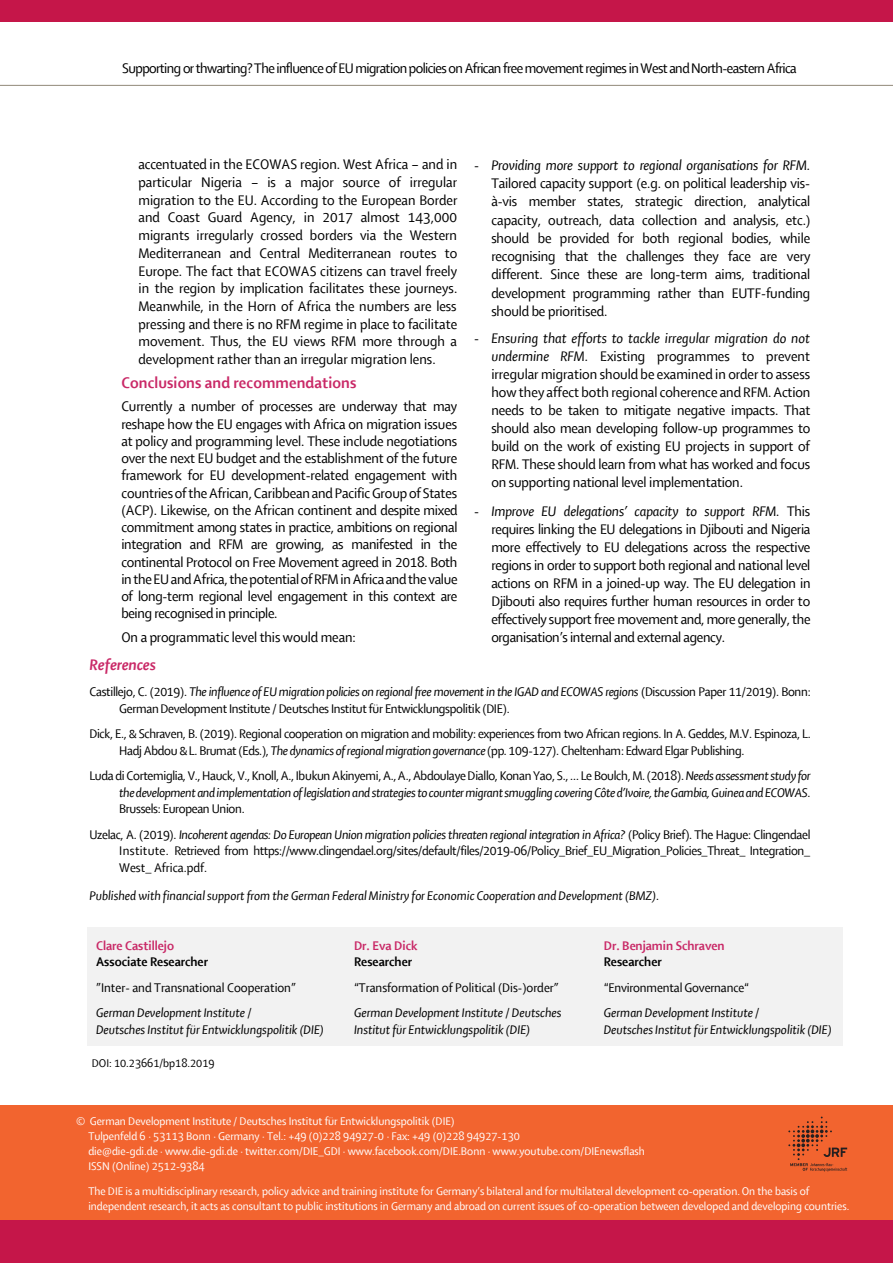
<style>
.page{position:relative;width:893px;height:1263px;background:#fff}
.page>*{position:absolute;margin:0;border:0;box-sizing:border-box;transform-origin:0 0}
.t1{font:16.5px "Shaker RB";letter-spacing:.005em;color:#c92967}
.t2{font:16.5px "Shaker RBI";color:#c92967}
.t3{font:15px/18px "Shaker R";letter-spacing:-.015em;color:#000;text-align:justify}
.t4{font:15px "Shaker RI";letter-spacing:-.005em;color:#000}
.t5{font:15px "Shaker R";letter-spacing:-.035em;color:#000}
.t6{font:13.5px/25.3px "Shaker R";letter-spacing:-.02em;color:#000}
.t7{font:13.5px "Shaker RI";letter-spacing:-.025em;color:#000}
.t8{font:13.5px/16.5px "Shaker RI";letter-spacing:-.005em;color:#000}
.t9{font:13.5px "Shaker R";color:#000}
.t10{font:13.5px "Shaker RB";color:#c92967}
.t11{font:13.5px "Shaker RB";color:#000}
.t12{font:12px/15px "Shaker R";color:#fff}
.t13{font:12px "Shaker R";letter-spacing:-.005em;color:#000}
.s1{font-family:"Shaker R"}
.s2{font-family:"Shaker RI"}
</style>
<div class="page">
<div style="left:0;top:0;width:893px;height:21px;background:#c51649"></div>
<hr style="left:0;top:85px;width:893px;height:1px;background:#9f988a">
<div style="left:0;top:1106px;width:893px;height:115px;background:#f2642f"></div>
<div style="left:0;top:1220px;width:893px;height:43px;background:#c51649"></div>
<svg style="left:788px;top:1116px;width:59px;height:55px"></svg>
<div style="left:88px;top:928px;width:258px;height:118px;background:#f2f2f2"></div>
<div style="left:346px;top:928px;width:250px;height:118px;background:#f2f2f2"></div>
<div style="left:596px;top:928px;width:247px;height:118px;background:#f2f2f2"></div>
<p class="t5" style="left:122px;top:60px;width:676px">Supporting or thwarting? The influence of EU migration policies on African free movement regimes in West and North-eastern Africa</p>
<p class="t3" style="left:139px;top:156px;width:320px">accentuated in the ECOWAS region. West Africa – and in particular Nigeria – is a major source of irregular migration to the EU. According to the European Border and Coast Guard Agency, in 2017 almost 143,000 migrants irregularly crossed borders via the Western Mediterranean and Central Mediterranean routes to Europe. The fact that ECOWAS citizens can travel freely in the region by implication facilitates these journeys.<br>Meanwhile, in the Horn of Africa the numbers are less pressing and there is no RFM regime in place to facilitate movement. Thus, the EU views RFM more through a development rather than an irregular migration lens.</p>
<p class="t1" style="left:121px;top:374px;width:237px">Conclusions and recommendations</p>
<p class="t3" style="left:121px;top:398px;width:338px;line-height:17.2px">Currently a number of processes are underway that may reshape how the EU engages with Africa on migration issues at policy and programming level. These include negotiations over the next EU budget and the establishment of the future framework for EU development-related engagement with countries of the African, Caribbean and Pacific Group of States (ACP). Likewise, on the African continent and despite mixed commitment among states in practice, ambitions on regional integration and RFM are growing, as manifested in the continental Protocol on Free Movement agreed in 2018. Both in the EU and Africa, the potential of RFM in Africa and the value of long-term regional level engagement in this context are being recognised in principle.</p>
<p class="t3" style="left:121px;top:628px;width:236px">On a programmatic level this would mean:</p>
<p class="t4" style="left:474px;top:157px;width:337px"><span class="s1">-</span> Providing more support to regional organisations for RFM.</p>
<p class="t3" style="left:491px;top:174px;width:320px">Tailored capacity support (e.g. on political leadership vis&shy;à-vis member states, strategic direction, analytical capacity, outreach, data collection and analysis, etc.) should be provided for both regional bodies, while recognising that the challenges they face are very different. Since these are long-term aims, traditional development programming rather than EUTF-funding should be prioritised.</p>
<p class="t4" style="left:474px;top:331px;width:337px"><span class="s1">-</span> Ensuring that efforts to tackle irregular migration do not</p>
<p class="t3" style="left:491px;top:348px;width:320px"><span class="s2">undermine RFM.</span> Existing programmes to prevent irregular migration should be examined in order to assess how they affect both regional coherence and RFM. Action needs to be taken to mitigate negative impacts. That should also mean developing follow-up programmes to build on the work of existing EU projects in support of RFM. These should learn from what has worked and focus on supporting national level implementation.</p>
<p class="t4" style="left:474px;top:503px;width:337px"><span class="s1">-</span> Improve EU delegations’ capacity to support RFM. <span class="s1">This</span></p>
<p class="t3" style="left:491px;top:520px;width:321px">requires linking the EU delegations in Djibouti and Nigeria more effectively to EU delegations across the respective regions in order to support both regional and national level actions on RFM in a joined-up way. The EU delegation in Djibouti also requires further human resources in order to effectively support free movement and, more generally, the organisation’s internal and external agency.</p>
<p class="t2" style="left:90px;top:656px;width:68px">References</p>
<p class="t7" style="left:90px;top:685px;width:723px"><span class="s1">Castillejo, C. (2019).</span> The influence of EU migration policies on regional free movement in the IGAD and ECOWAS regions <span class="s1">(Discussion Paper 11/2019). Bonn:</span></p>
<p class="t6" style="left:90px;top:696px;width:723px;text-indent:30px">German Development Institute / Deutsches Institut für Entwicklungspolitik (DIE).<br>Dick, E., &amp; Schraven, B. (2019). Regional cooperation on migration and mobility: experiences from two African regions. In A. Geddes, M.V. Espinoza, L.</p>
<p class="t6" style="left:90px;top:738px;width:723px;text-indent:30px">Hadj Abdou &amp; L. Brumat (Eds.), <span class="s2">The dynamics of regional migration governance</span> (pp<span class="s2">.</span> 109-127). Cheltenham: Edward Elgar Publishing.<br>Luda di Cortemiglia, V., Hauck, V., Knoll, A., Ibukun Akinyemi, A., A., Abdoulaye Diallo, Konan Yao, S., … Le Boulch, M. (2018). <span class="s2">Needs assessment study for</span></p>
<p class="t7" style="left:119px;top:785px;width:693px">the development and implementation of legislation and strategies to counter migrant smuggling covering Côte d’Ivoire, the Gambia, Guinea and ECOWAS<span class="s1">.</span></p>
<p class="t6" style="left:119px;top:796px;width:127px">Brussels: European Union.</p>
<p class="t7" style="left:90px;top:827px;width:723px"><span class="s1">Uzelac, A. (2019).</span> Incoherent agendas: Do European Union migration policies threaten regional integration in Africa? <span class="s1">(Policy Brief). The Hague: Clingendael</span></p>
<p class="t6" style="left:119px;top:843px;width:692px;line-height:16.5px">Institute. Retrieved from https://www.clingendael.org/sites/default/files/2019-06/Policy_Brief_EU_Migration_Policies_Threat_ Integration_<br>West_ Africa.pdf.</p>
<p class="t8" style="left:90px;top:887px;width:571px">Published with financial support from the German Federal Ministry for Economic Cooperation and Development (BMZ).</p>
<p class="t10" style="left:96px;top:938px;width:80px">Clare Castillejo</p>
<p class="t11" style="left:96px;top:955px;width:113px">Associate Researcher</p>
<p class="t9" style="left:96px;top:980px;width:202px">”Inter- and Transnational Cooperation”</p>
<p class="t8" style="left:96px;top:1005px;width:229px">German Development Institute /<br>Deutsches Institut für Entwicklungspolitik (DIE)</p>
<p class="t13" style="left:92px;top:1057px;width:124px">DOI: 10.23661/bp18.2019</p>
<p class="t10" style="left:354px;top:938px;width:65px">Dr. Eva Dick</p>
<p class="t11" style="left:354px;top:955px;width:60px">Researcher</p>
<p class="t9" style="left:354px;top:980px;width:206px">“Transformation of Political (Dis-)order”</p>
<p class="t8" style="left:354px;top:1005px;width:209px">German Development Institute / Deutsches<br>Institut für Entwicklungspolitik (DIE)</p>
<p class="t10" style="left:604px;top:938px;width:122px">Dr. Benjamin Schraven</p>
<p class="t11" style="left:604px;top:955px;width:60px">Researcher</p>
<p class="t6" style="left:604px;top:975px;width:147px">“Environmental Governance“</p>
<p class="t8" style="left:604px;top:1005px;width:230px">German Development Institute /<br>Deutsches Institut für Entwicklungspolitik (DIE)</p>
<p class="t12" style="left:88px;top:1113px;width:558px;text-indent:-12px">© German Development Institute / Deutsches Institut für Entwicklungspolitik (DIE)<br>Tulpenfeld 6 · 53113 Bonn · Germany · Tel.: +49 (0)228 94927-0 · Fax: +49 (0)228 94927-130<br>die@die-gdi.de · www.die-gdi.de · twitter.com/DIE_GDI · www.facebook.com/DIE.Bonn · www.youtube.com/DIEnewsflash ISSN (Online) 2512-9384</p>
<p class="t12" style="left:88px;top:1184px;width:762px">The DIE is a multidisciplinary research, policy advice and training institute for Germany’s bilateral and for multilateral development co-operation. On the basis of independent research, it acts as consultant to public institutions in Germany and abroad on current issues of co-operation between developed and developing countries.</p>
</div>
